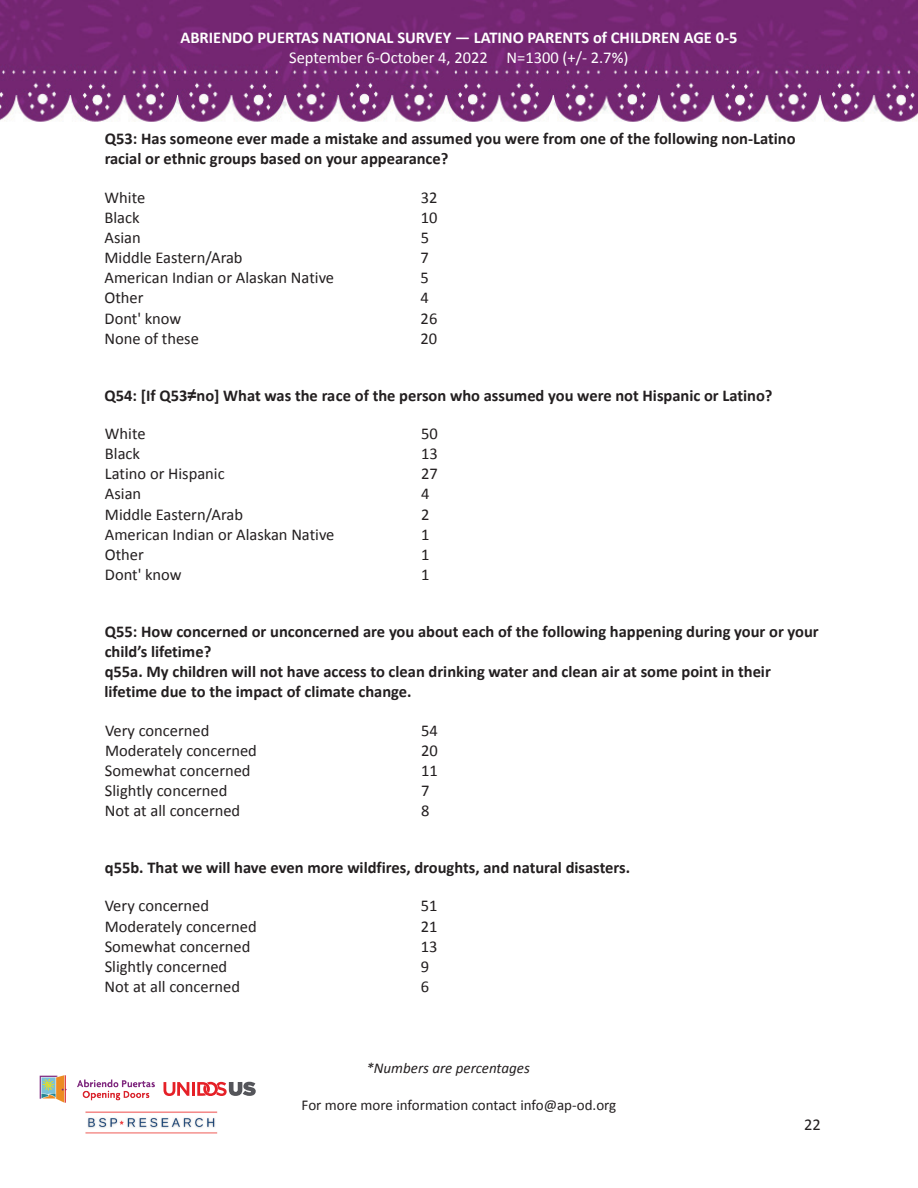
<style>
.page{position:relative;width:918px;height:1188px;background:#fff}
.page>*{position:absolute;margin:0;border:0;box-sizing:border-box;transform-origin:0 0}
.t1{font:700 16.5px/20.1px "Calibri";color:#231f20}
.t2{font:16.5px "Calibri";color:#231f20}
.t3{font:700 16.5px "Calibri";color:#fff}
.t4{font:16.5px "Calibri";color:#fff}
.t5{font:15px "Calibri";color:#231f20}
.t6{font:italic 15px "Calibri";color:#231f20}
.s1{font-family:"Arial"}
</style>
<div class="page">
<img style="left:0;top:0;width:918px;height:122px">
<img style="left:39px;top:1075px;width:116px;height:28px">
<img style="left:86px;top:1111px;width:132px;height:23px">
<svg style="left:163px;top:1082px;width:26px;height:14px"></svg>
<hr style="left:192px;top:1082px;width:3px;height:14px;background:#e52027">
<svg style="left:197px;top:1082px;width:59px;height:14px"></svg>
<p class="t3" style="left:180px;top:27px;width:559px">ABRIENDO PUERTAS NATIONAL SURVEY — LATINO PARENTS of CHILDREN AGE 0-5</p>
<p class="t4" style="left:289px;top:47px;width:341px">September 6-October 4, 2022 N=1300 (+/- 2.7%)</p>
<p class="t1" style="left:105px;top:129px;width:692px">Q53: Has someone ever made a mistake and assumed you were from one of the following non-Latino racial or ethnic groups based on your appearance?</p>
<p class="t2" style="left:105px;top:187px;width:42px">White</p>
<p class="t2" style="left:421px;top:187px;width:18px">32</p>
<p class="t2" style="left:105px;top:207px;width:37px">Black</p>
<p class="t2" style="left:421px;top:207px;width:18px">10</p>
<p class="t2" style="left:105px;top:227px;width:38px">Asian</p>
<p class="t2" style="left:421px;top:227px;width:10px">5</p>
<p class="t2" style="left:105px;top:247px;width:140px">Middle Eastern/Arab</p>
<p class="t2" style="left:421px;top:247px;width:10px">7</p>
<p class="t2" style="left:105px;top:267px;width:231px">American Indian or Alaskan Native</p>
<p class="t2" style="left:421px;top:267px;width:10px">5</p>
<p class="t2" style="left:105px;top:288px;width:41px">Other</p>
<p class="t2" style="left:421px;top:288px;width:10px">4</p>
<p class="t2" style="left:105px;top:308px;width:78px">Dont' know</p>
<p class="t2" style="left:421px;top:308px;width:18px">26</p>
<p class="t2" style="left:105px;top:328px;width:96px">None of these</p>
<p class="t2" style="left:421px;top:328px;width:18px">20</p>
<p class="t1" style="left:105px;top:385px;width:670px">Q54: [If Q53<span class="s1">≠</span>no] What was the race of the person who assumed you were not Hispanic or Latino?</p>
<p class="t2" style="left:105px;top:423px;width:42px">White</p>
<p class="t2" style="left:421px;top:423px;width:18px">50</p>
<p class="t2" style="left:105px;top:443px;width:37px">Black</p>
<p class="t2" style="left:421px;top:443px;width:18px">13</p>
<p class="t2" style="left:105px;top:463px;width:121px">Latino or Hispanic</p>
<p class="t2" style="left:421px;top:463px;width:18px">27</p>
<p class="t2" style="left:105px;top:483px;width:38px">Asian</p>
<p class="t2" style="left:421px;top:483px;width:10px">4</p>
<p class="t2" style="left:105px;top:504px;width:140px">Middle Eastern/Arab</p>
<p class="t2" style="left:421px;top:504px;width:10px">2</p>
<p class="t2" style="left:105px;top:524px;width:231px">American Indian or Alaskan Native</p>
<p class="t2" style="left:421px;top:524px;width:10px">1</p>
<p class="t2" style="left:105px;top:544px;width:41px">Other</p>
<p class="t2" style="left:421px;top:544px;width:10px">1</p>
<p class="t2" style="left:105px;top:564px;width:78px">Dont' know</p>
<p class="t2" style="left:421px;top:564px;width:10px">1</p>
<p class="t1" style="left:104px;top:621px;width:716px">Q55: How concerned or unconcerned are you about each of the following happening during your or your child’s lifetime?<br>q55a. My children will not have access to clean drinking water and clean air at some point in their lifetime due to the impact of climate change.</p>
<p class="t2" style="left:105px;top:720px;width:106px">Very concerned</p>
<p class="t2" style="left:421px;top:720px;width:18px">54</p>
<p class="t2" style="left:105px;top:740px;width:153px">Moderately concerned</p>
<p class="t2" style="left:421px;top:740px;width:18px">20</p>
<p class="t2" style="left:105px;top:760px;width:147px">Somewhat concerned</p>
<p class="t2" style="left:421px;top:760px;width:18px">11</p>
<p class="t2" style="left:105px;top:780px;width:124px">Slightly concerned</p>
<p class="t2" style="left:421px;top:780px;width:10px">7</p>
<p class="t2" style="left:105px;top:800px;width:137px">Not at all concerned</p>
<p class="t2" style="left:421px;top:800px;width:10px">8</p>
<p class="t1" style="left:105px;top:857px;width:527px">q55b. That we will have even more wildfires, droughts, and natural disasters.</p>
<p class="t2" style="left:105px;top:895px;width:106px">Very concerned</p>
<p class="t2" style="left:421px;top:895px;width:18px">51</p>
<p class="t2" style="left:105px;top:916px;width:153px">Moderately concerned</p>
<p class="t2" style="left:421px;top:916px;width:18px">21</p>
<p class="t2" style="left:105px;top:936px;width:147px">Somewhat concerned</p>
<p class="t2" style="left:421px;top:936px;width:18px">13</p>
<p class="t2" style="left:105px;top:956px;width:124px">Slightly concerned</p>
<p class="t2" style="left:421px;top:956px;width:10px">9</p>
<p class="t2" style="left:105px;top:976px;width:137px">Not at all concerned</p>
<p class="t2" style="left:421px;top:976px;width:10px">6</p>
<p class="t6" style="left:366px;top:1058px;width:165px">*Numbers are percentages</p>
<p class="t5" style="left:302px;top:1096px;width:316px">For more more information contact info@ap-od.org</p>
<p class="t2" style="left:804px;top:1114px;width:18px">22</p>
</div>
